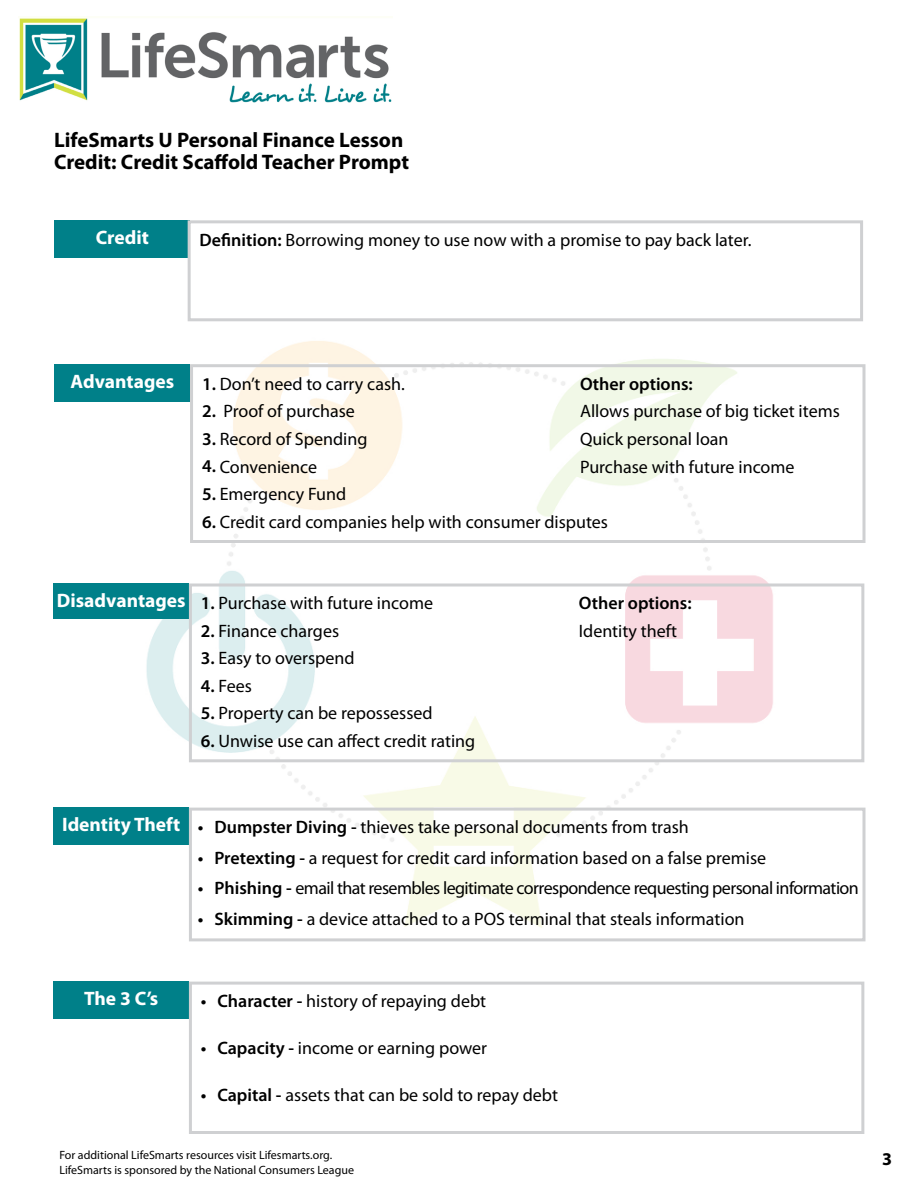
<style>
.page{position:relative;width:918px;height:1188px;background:#fff}
.page>*{position:absolute;margin:0;border:0;box-sizing:border-box;transform-origin:0 0}
.t1{font:700 21px/22.2px "Myriad Pro";color:#000}
.t2{font:700 19.5px "Myriad Pro";color:#fff}
.t3{font:18px "Myriad Pro";color:#000}
.t4{font:18px "Myriad Pro";letter-spacing:-.03em;color:#000}
.t5{font:600 18px "Myriad Pro";color:#000}
.t6{font:700 18px "Myriad Pro";color:#000}
.t7{font:12px "Myriad Pro";color:#000}
.s1{font-weight:600}
.s2{font-weight:700;font-size:19.5px;color:#fff}
</style>
<div class="page">
<img style="left:87px;top:293px;width:744px;height:649px">
<img style="left:19px;top:18px;width:373px;height:84px">
<div style="left:55px;top:220px;width:135px;height:37px;background:#008089"></div>
<div style="left:188px;top:220px;width:675px;height:101px;border:3px solid #cfd0d2"></div>
<div style="left:55px;top:364px;width:135px;height:37px;background:#008089"></div>
<div style="left:190px;top:364px;width:676px;height:179px;border:3px solid #cfd0d2"></div>
<div style="left:54px;top:584px;width:135px;height:36px;background:#008089"></div>
<div style="left:189px;top:584px;width:675px;height:178px;border:3px solid #cfd0d2"></div>
<div style="left:54px;top:808px;width:135px;height:37px;background:#008089"></div>
<div style="left:189px;top:808px;width:677px;height:133px;border:3px solid #cfd0d2"></div>
<div style="left:54px;top:982px;width:135px;height:37px;background:#008089"></div>
<div style="left:189px;top:982px;width:675px;height:152px;border:3px solid #cfd0d2"></div>
<p class="t1" style="left:54px;top:128px;width:357px">LifeSmarts U Personal Finance Lesson<br>Credit: Credit Scaffold Teacher Prompt</p>
<p class="t2" style="left:96px;top:225px;width:55px">Credit</p>
<p class="t3" style="left:200px;top:229px;width:553px"><span class="s1">Definition:</span> Borrowing money to use now with a promise to pay back later.</p>
<p class="t2" style="left:71px;top:369px;width:105px">Advantages</p>
<p class="t3" style="left:202px;top:373px;width:204px"><span class="s1">1.</span> Don’t need to carry cash.</p>
<p class="t5" style="left:580px;top:372px;width:114px">Other options:</p>
<p class="t3" style="left:202px;top:400px;width:154px"><span class="s1">2.</span> Proof of purchase</p>
<p class="t3" style="left:580px;top:400px;width:261px">Allows purchase of big ticket items</p>
<p class="t3" style="left:202px;top:428px;width:167px"><span class="s1">3.</span> Record of Spending</p>
<p class="t3" style="left:580px;top:428px;width:150px">Quick personal loan</p>
<p class="t3" style="left:202px;top:455px;width:117px"><span class="s1">4.</span> Convenience</p>
<p class="t3" style="left:580px;top:455px;width:216px">Purchase with future income</p>
<p class="t3" style="left:202px;top:483px;width:146px"><span class="s1">5.</span> Emergency Fund</p>
<p class="t3" style="left:202px;top:511px;width:408px"><span class="s1">6.</span> Credit card companies help with consumer disputes</p>
<p class="t3" style="left:57px;top:592px;width:378px"><span class="s2">Disadvantages</span> <span class="s1">1.</span> Purchase with future income</p>
<p class="t5" style="left:579px;top:592px;width:114px">Other options:</p>
<p class="t3" style="left:201px;top:619px;width:140px"><span class="s1">2.</span> Finance charges</p>
<p class="t3" style="left:579px;top:619px;width:100px">Identity theft</p>
<p class="t3" style="left:201px;top:647px;width:155px"><span class="s1">3.</span> Easy to overspend</p>
<p class="t3" style="left:201px;top:675px;width:52px"><span class="s1">4.</span> Fees</p>
<p class="t3" style="left:201px;top:702px;width:233px"><span class="s1">5.</span> Property can be repossessed</p>
<p class="t3" style="left:201px;top:730px;width:276px"><span class="s1">6.</span> Unwise use can affect credit rating</p>
<p class="t3" style="left:62px;top:816px;width:628px"><span class="s2">Identity Theft</span> <span class="s1">• Dumpster Diving -</span> thieves take personal documents from trash</p>
<p class="t3" style="left:198px;top:847px;width:570px"><span class="s1">• Pretexting -</span> a request for credit card information based on a false premise</p>
<p class="t4" style="left:198px;top:877px;width:663px"><span class="s1">• Phishing -</span> email that resembles legitimate correspondence requesting personal information</p>
<p class="t3" style="left:198px;top:908px;width:548px"><span class="s1">• Skimming -</span> a device attached to a POS terminal that steals information</p>
<p class="t2" style="left:84px;top:986px;width:76px">The 3 C’s</p>
<p class="t3" style="left:201px;top:990px;width:287px"><span class="s1">• Character -</span> history of repaying debt</p>
<p class="t3" style="left:201px;top:1037px;width:288px"><span class="s1">• Capacity -</span> income or earning power</p>
<p class="t3" style="left:201px;top:1084px;width:359px"><span class="s1">• Capital -</span> assets that can be sold to repay debt</p>
<p class="t7" style="left:59px;top:1147px;width:274px">For additional LifeSmarts resources visit Lifesmarts.org.</p>
<p class="t6" style="left:882px;top:1147px;width:11px">3</p>
<p class="t7" style="left:59px;top:1162px;width:296px">LifeSmarts is sponsored by the National Consumers League</p>
</div>
